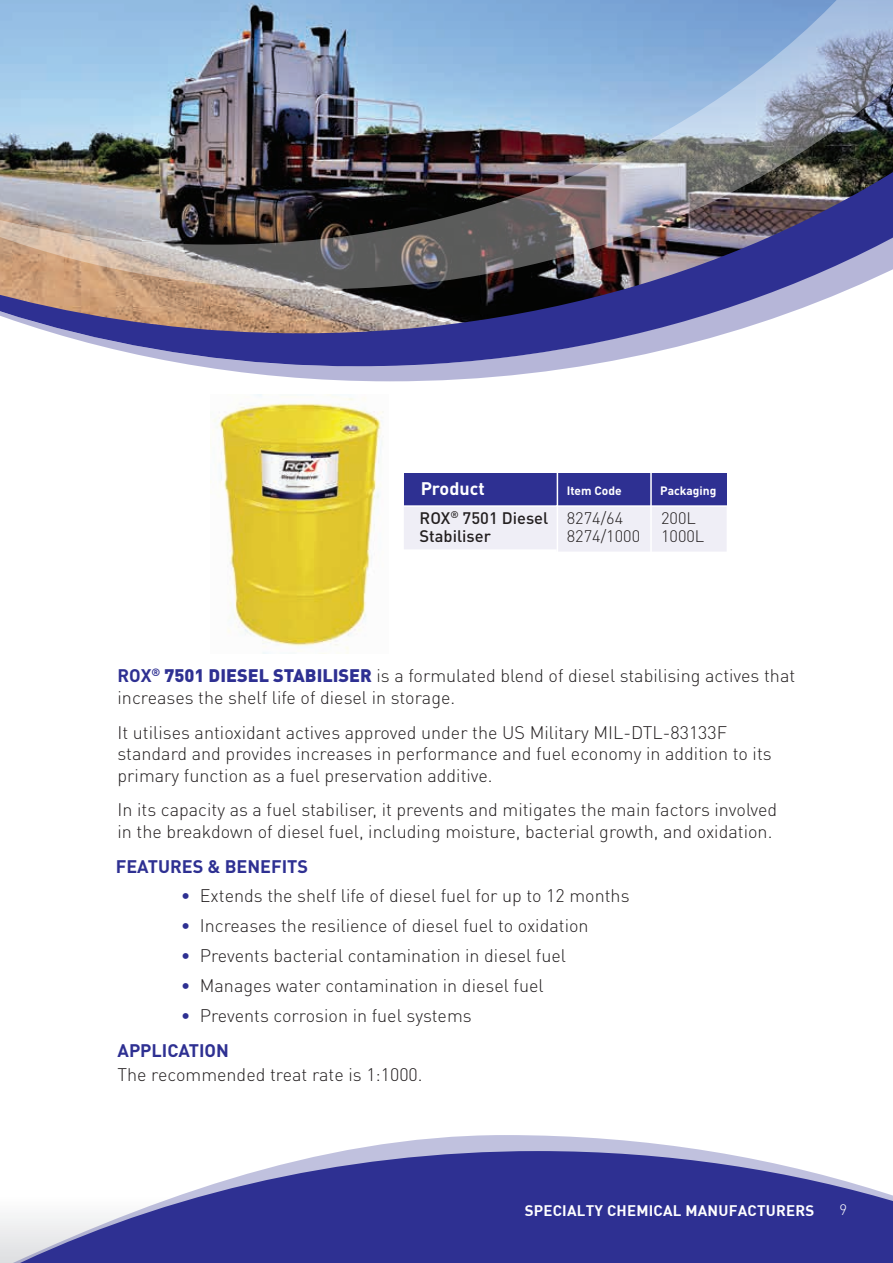
<style>
.page{position:relative;width:893px;height:1263px;background:#fff}
.page>*{position:absolute;margin:0;border:0;box-sizing:border-box;transform-origin:0 0}
.t1{font:300 18px/21.6px "DIN Pro";color:#231f20}
.t2{font:700 18px "DIN Pro";color:#2e3092}
.t3{font:700 18px "DIN Pro";color:#fff}
.t4{font:300 16.5px/18px "DIN Pro";color:#231f20}
.t5{font:500 16.5px/18px "DIN Pro";color:#231f20}
.t6{font:700 15px "DIN";letter-spacing:.015em;color:#fff}
.t7{font:300 15px "DIN Pro";color:#fff}
.t8{font:700 12px "DIN Pro";color:#fff}
.s1{font-weight:700;color:#2e3092}
.s2{font-weight:900;color:#2e3092}
.s3{color:#2e3092}
</style>
<div class="page">
<svg style="left:343px;top:1135px;width:364px;height:16px;fill:#c0c1de"></svg>
<svg style="left:0;top:1151px;width:893px;height:112px;fill:#2e3092"></svg>
<svg style="left:199px;top:366px;width:383px;height:15px;fill:#b6b6d8"></svg>
<svg style="left:0;top:289px;width:849px;height:77px"></svg>
<img style="left:0;top:0;width:893px;height:289px">
<svg style="left:404px;top:474px;width:323px;height:78px;background:#a0a0cd"></svg>
<hr style="left:557px;top:472px;width:1px;height:80px;background:#fff">
<hr style="left:403px;top:505px;width:324px;height:2px;background:#fff">
<hr style="left:650px;top:472px;width:2px;height:80px;background:#fff">
<img style="left:210px;top:394px;width:174px;height:259px">
<p class="t3" style="left:421px;top:476px;width:66px">Product</p>
<p class="t5" style="left:420px;top:508px;width:130px">ROX<sup>®</sup> 7501 Diesel<br>Stabiliser</p>
<p class="t8" style="left:567px;top:483px;width:56px">Item Code</p>
<p class="t8" style="left:660px;top:483px;width:58px">Packaging</p>
<p class="t4" style="left:567px;top:508px;width:75px">8274/64<br>8274/1000</p>
<p class="t4" style="left:661px;top:508px;width:45px">200L<br>1000L</p>
<p class="t1" style="left:118px;top:664px;width:679px"><span class="s1">ROX</span><sup>®</sup> <span class="s2">7501 DIESEL STABILISER</span> is a formulated blend of diesel stabilising actives that increases the shelf life of diesel in storage.</p>
<p class="t1" style="left:118px;top:721px;width:656px">It utilises antioxidant actives approved under the US Military MIL-DTL-83133F standard and provides increases in performance and fuel economy in addition to its primary function as a fuel preservation additive.</p>
<p class="t1" style="left:118px;top:798px;width:661px">In its capacity as a fuel stabiliser, it prevents and mitigates the main factors involved in the breakdown of diesel fuel, including moisture, bacterial growth, and oxidation.</p>
<p class="t2" style="left:116px;top:854px;width:194px">FEATURES &amp; BENEFITS</p>
<p class="t1" style="left:181px;top:884px;width:450px"><span class="s3">•</span> Extends the shelf life of diesel fuel for up to 12 months</p>
<p class="t1" style="left:181px;top:914px;width:409px"><span class="s3">•</span> Increases the resilience of diesel fuel to oxidation</p>
<p class="t1" style="left:181px;top:944px;width:387px"><span class="s3">•</span> Prevents bacterial contamination in diesel fuel</p>
<p class="t1" style="left:181px;top:974px;width:364px"><span class="s3">•</span> Manages water contamination in diesel fuel</p>
<p class="t1" style="left:181px;top:1004px;width:292px"><span class="s3">•</span> Prevents corrosion in fuel systems</p>
<p class="t2" style="left:118px;top:1038px;width:113px">APPLICATION</p>
<p class="t1" style="left:118px;top:1063px;width:307px">The recommended treat rate is 1:1000.</p>
<p class="t6" style="left:525px;top:1200px;width:291px">SPECIALTY CHEMICAL MANUFACTURERS</p>
<p class="t7" style="left:840px;top:1200px;width:9px">9</p>
</div>
